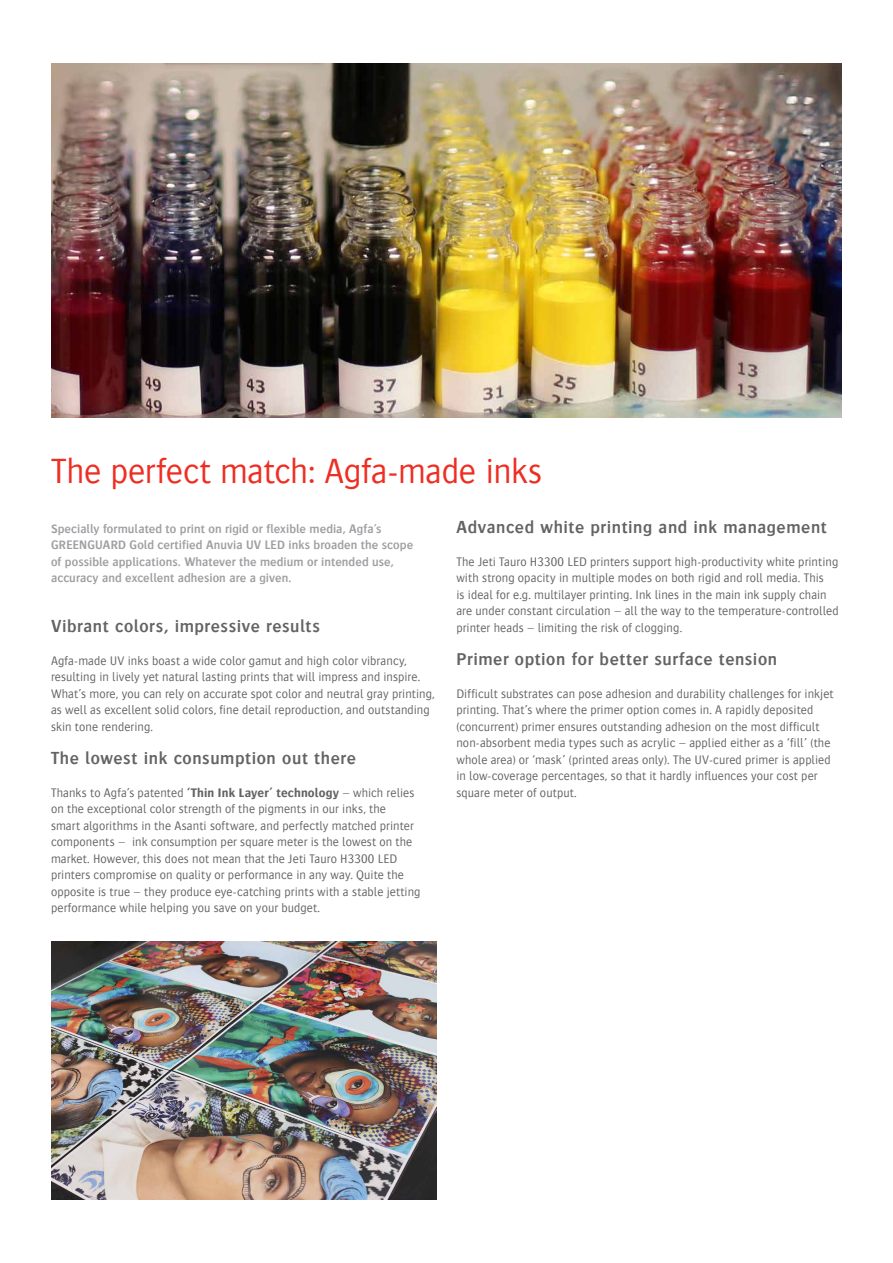
<style>
.page{position:relative;width:893px;height:1263px;background:#fff}
.page>*{position:absolute;margin:0;border:0;box-sizing:border-box;transform-origin:0 0}
.t1{font:300 36px "Bosis For Agfa";letter-spacing:-.01em;color:#ee2e22}
.t2{font:600 18px "Bosis For Agfa";letter-spacing:.03em;color:#636366}
.Body{font:300 12.75px/16.5px "Bosis For Agfa";letter-spacing:.01em;color:#636366}
.Intro{font:600 12.75px/16.5px "Bosis For Agfa";letter-spacing:.005em;color:#9d9fa2}
.s1{font-weight:700}
</style>
<div class="page">
<img style="left:51px;top:64px;width:791px;height:353px">
<img style="left:51px;top:942px;width:386px;height:257px">
<h2 class="t1" style="left:51px;top:452px;width:493px">The perfect match: Agfa-made inks</h2>
<p class="Intro" style="left:51px;top:520px;width:364px">Specially formulated to print on rigid or flexible media, Agfa’s GREENGUARD Gold certified Anuvia UV LED inks broaden the scope of possible applications. Whatever the medium or intended use, accuracy and excellent adhesion are a given.</p>
<h4 class="t2" style="left:51px;top:615px;width:270px">Vibrant colors, impressive results</h4>
<p class="Body" style="left:51px;top:652px;width:385px">Agfa-made UV inks boast a wide color gamut and high color vibrancy, resulting in lively yet natural lasting prints that will impress and inspire.<br>What’s more, you can rely on accurate spot color and neutral gray printing, as well as excellent solid colors, fine detail reproduction, and outstanding skin tone rendering.</p>
<h4 class="t2" style="left:51px;top:747px;width:306px">The lowest ink consumption out there</h4>
<p class="Body" style="left:51px;top:784px;width:371px">Thanks to Agfa’s patented <span class="s1">‘Thin Ink Layer’ technology</span> – which relies on the exceptional color strength of the pigments in our inks, the<br>smart algorithms in the Asanti software, and perfectly matched printer components – ink consumption per square meter is the lowest on the market. However, this does not mean that the Jeti Tauro H3300 LED printers compromise on quality or performance in any way. Quite the opposite is true – they produce eye-catching prints with a stable jetting performance while helping you save on your budget.</p>
<h4 class="t2" style="left:456px;top:516px;width:372px">Advanced white printing and ink management</h4>
<p class="Body" style="left:456px;top:553px;width:384px">The Jeti Tauro H3300 LED printers support high-productivity white printing with strong opacity in multiple modes on both rigid and roll media. This<br>is ideal for e.g. multilayer printing. Ink lines in the main ink supply chain are under constant circulation – all the way to the temperature-controlled printer heads – limiting the risk of clogging.</p>
<h4 class="t2" style="left:456px;top:648px;width:322px">Primer option for better surface tension</h4>
<p class="Body" style="left:456px;top:685px;width:379px">Difficult substrates can pose adhesion and durability challenges for inkjet printing. That’s where the primer option comes in. A rapidly deposited (concurrent) primer ensures outstanding adhesion on the most difficult non-absorbent media types such as acrylic – applied either as a ‘fill’ (the whole area) or ‘mask’ (printed areas only). The UV-cured primer is applied in low-coverage percentages, so that it hardly influences your cost per square meter of output.</p>
</div>
